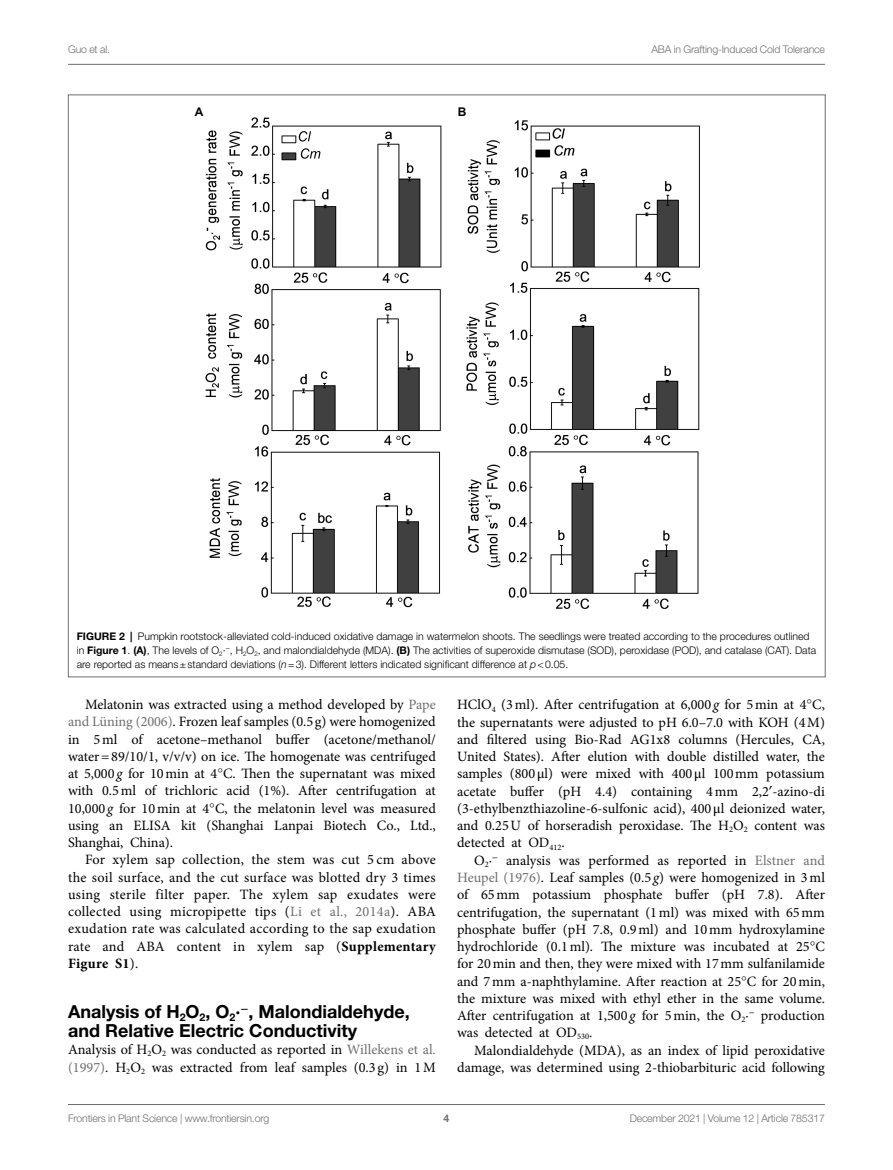
<style>
.page{position:relative;width:893px;height:1170px;background:#fff}
.page>*{position:absolute;margin:0;border:0;box-sizing:border-box;transform-origin:0 0}
.HEAD_2{font:700 18px/18.8px "Helvetica Neue LT Std";color:#000}
.TEXT{font:14.25px/17.2px "Minion Pro";color:#000;text-align:justify}
.TEXT_FLUSH{font:14.25px/17.2px "Minion Pro";color:#000}
.t1{font:700 12px "Arial";color:#000}
.FIG_LEG{font:300 10.5px/14.2px "Helvetica Neue LT Std";color:#000}
.t2{font:300 10.5px "Helvetica Neue LT Std";letter-spacing:-.015em;color:#6d6e71}
.t3{font:700 10.5px "Helvetica Neue LT Std";color:#6d6e71}
.s1{font-weight:700}
.s2{font-style:italic}
.s3{color:#6d6e71}
.s4{font-family:"STIX General"}
.s5{font-family:"Gentium Plus"}
</style>
<div class="page">
<hr style="left:68px;top:64px;width:757px;height:1px;background:#6d6e71">
<hr style="left:68px;top:1104px;width:757px;height:1px;background:#6d6e71">
<img style="left:205px;top:117px;width:495px;height:492px">
<p class="t2" style="left:68px;top:42px;width:44px">Guo et al.</p>
<p class="t2" style="left:651px;top:42px;width:175px">ABA in Grafting-Induced Cold Tolerance</p>
<p class="t1" style="left:195px;top:104px;width:10px">A</p>
<p class="t1" style="left:458px;top:104px;width:10px">B</p>
<p class="FIG_LEG" style="left:77px;top:628px;width:741px"><span class="s1">FIGURE 2 |</span> Pumpkin rootstock-alleviated cold-induced oxidative damage in watermelon shoots. The seedlings were treated according to the procedures outlined in <span class="s1">Figure 1</span>. <span class="s1">(A)</span>, The levels of O<sub>2</sub>·<sup>−</sup>, H<sub>2</sub>O<sub>2</sub>, and malondialdehyde (MDA). <span class="s1">(B)</span> The activities of superoxide dismutase (SOD), peroxidase (POD), and catalase (CAT). Data are reported as means±standard deviations (<span class="s2">n</span>=3). Different letters indicated significant difference at <span class="s2">p</span>&lt;0.05.</p>
<p class="TEXT" style="left:68px;top:696px;width:369px;text-indent:17px">Melatonin was extracted using a method developed by <span class="s3">Pape and Lüning (2006)</span>. Frozen leaf samples (0.5 g) were homogenized in 5ml of acetone–methanol buffer (acetone/methanol/ water=89/10/1, v/v/v) on ice. The homogenate was centrifuged at 5,000 <span class="s2">g</span> for 10min at 4<span class="s4">°</span>C. Then the supernatant was mixed with 0.5ml of trichloric acid (1%). After centrifugation at 10,000 <span class="s2">g</span> for 10min at 4<span class="s4">°</span>C, the melatonin level was measured using an ELISA kit (Shanghai Lanpai Biotech Co., Ltd., Shanghai, China).</p>
<p class="TEXT" style="left:68px;top:851px;width:369px;text-indent:17px">For xylem sap collection, the stem was cut 5 cm above the soil surface, and the cut surface was blotted dry 3 times using sterile filter paper. The xylem sap exudates were collected using micropipette tips (<span class="s3">Li et al., 2014a</span>). ABA exudation rate was calculated according to the sap exudation rate and ABA content in xylem sap (<span class="s1">Supplementary Figure S1</span>).</p>
<p class="HEAD_2" style="left:68px;top:1001px;width:343px">Analysis of H<sub>2</sub>O<sub>2</sub>, O<sub>2</sub>·<sup>−</sup>, Malondialdehyde, and Relative Electric Conductivity</p>
<p class="TEXT_FLUSH" style="left:68px;top:1041px;width:369px">Analysis of H<sub>2</sub>O<sub>2</sub> was conducted as reported in <span class="s3">Willekens et al. (1997)</span>. H<sub>2</sub>O<sub>2</sub> was extracted from leaf samples (0.3 g) in 1M</p>
<p class="TEXT_FLUSH" style="left:457px;top:696px;width:369px;text-align:justify">HClO<sub>4</sub> (3ml). After centrifugation at 6,000 <span class="s2">g</span> for 5min at 4<span class="s4">°</span>C, the supernatants were adjusted to pH 6.0–7.0 with KOH (4M) and filtered using Bio-Rad AG1x8 columns (Hercules, CA, United States). After elution with double distilled water, the samples (800<span class="s4">μ</span>l) were mixed with 400<span class="s4">μ</span>l 100mm potassium acetate buffer (pH 4.4) containing 4mm 2,2<span class="s5">′</span>-azino-di (3-ethylbenzthiazoline-6-sulfonic acid), 400<span class="s4">μ</span>l deionized water, and 0.25U of horseradish peroxidase. The H<sub>2</sub>O<sub>2</sub> content was detected at OD<sub>412</sub>.</p>
<p class="TEXT" style="left:457px;top:851px;width:369px;text-indent:17px">O<sub>2</sub>·<sup>−</sup> analysis was performed as reported in <span class="s3">Elstner and Heupel (1976)</span>. Leaf samples (0.5 <span class="s2">g</span>) were homogenized in 3ml of 65mm potassium phosphate buffer (pH 7.8). After centrifugation, the supernatant (1ml) was mixed with 65mm phosphate buffer (pH 7.8, 0.9ml) and 10mm hydroxylamine hydrochloride (0.1ml). The mixture was incubated at 25<span class="s4">°</span>C for 20min and then, they were mixed with 17mm sulfanilamide and 7mm a-naphthylamine. After reaction at 25<span class="s4">°</span>C for 20min, the mixture was mixed with ethyl ether in the same volume.<br>After centrifugation at 1,500 <span class="s2">g</span> for 5min, the O<sub>2</sub>·<sup>−</sup> production was detected at OD<sub>530</sub>.</p>
<p class="TEXT" style="left:457px;top:1041px;width:369px;text-align:right">Malondialdehyde (MDA), as an index of lipid peroxidative damage, was determined using 2-thiobarbituric acid following</p>
<p class="t2" style="left:68px;top:1111px;width:203px">Frontiers in Plant Science | www.frontiersin.org</p>
<p class="t3" style="left:444px;top:1111px;width:7px">4</p>
<p class="t2" style="left:630px;top:1111px;width:197px">December 2021 | Volume 12 | Article 785317</p>
</div>
